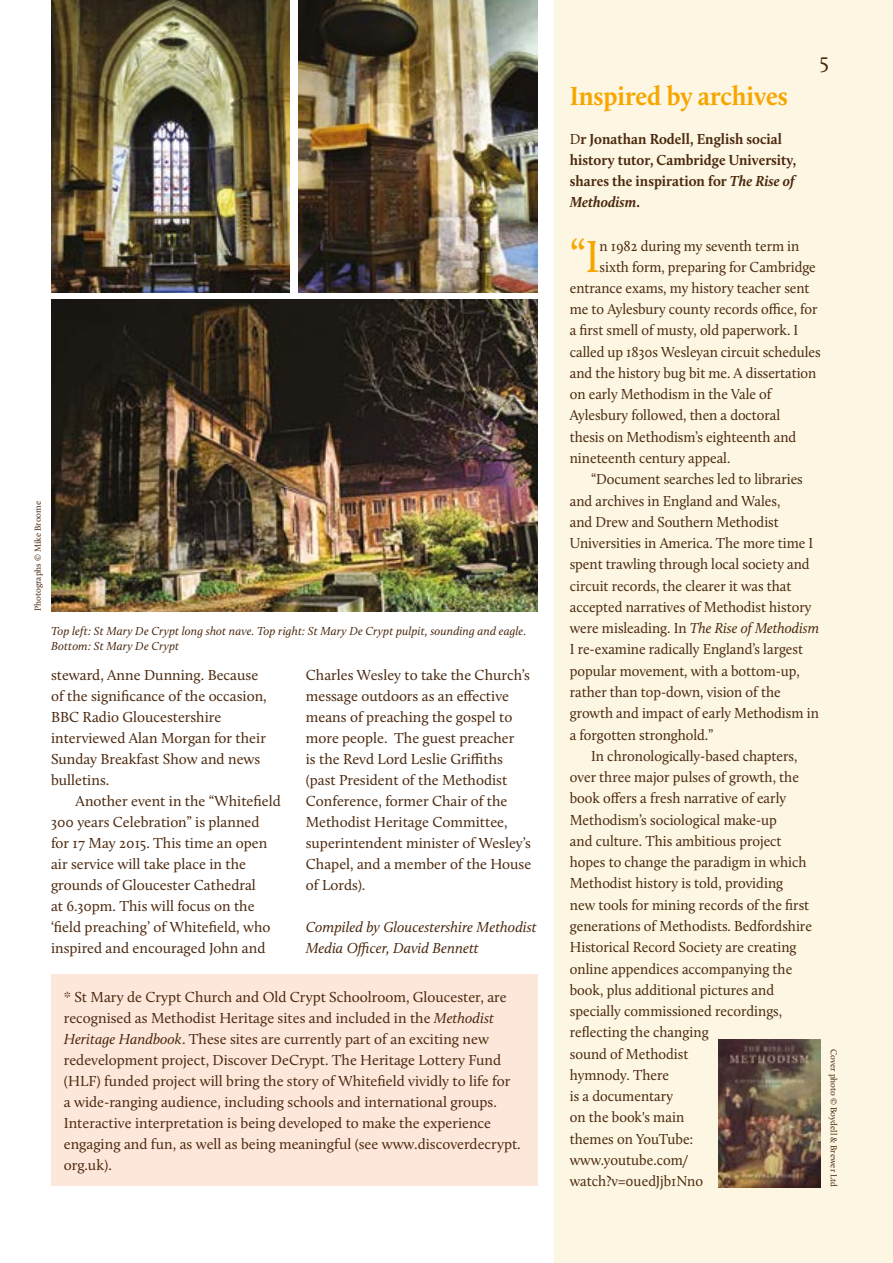
<style>
.page{position:relative;width:893px;height:1263px;background:#fff}
.page>*{position:absolute;margin:0;border:0;box-sizing:border-box;transform-origin:0 0}
.t1{font:46.35px "Calluna";color:#f7a600;scale:.96 1}
.t2{font:700 27px "Calluna";letter-spacing:-.005em;color:#f7a600;scale:.95 1}
.t3{font:22.5px "Calluna";color:#4b280e}
.t4{font:15px "Calluna";color:#4b280e;scale:.96 1}
.t5{font:15px/21px "Calluna";color:#4b280e}
.t6{font:700 15px/21.3px "Calluna";color:#4b280e;scale:.96 1}
.t7{font:italic 15px/21px "Calluna";color:#4b280e}
.t8{font:italic 15px "Calluna";color:#4b280e;scale:.96 1}
.t9{font:italic 12px/15px "Calluna";letter-spacing:.01em;color:#4b280e}
.t10{font:9px "Calluna";color:#4b280e}
.s1{font-style:italic}
.s2{font-weight:400}
.s3{font-style:normal}
</style>
<div class="page">
<div style="left:554px;top:0;width:339px;height:1263px;background:#fcf6e2"></div>
<img style="left:51px;top:300px;width:486px;height:311px">
<img style="left:298px;top:0;width:240px;height:292px">
<img style="left:51px;top:0;width:239px;height:292px">
<img style="left:719px;top:1039px;width:102px;height:148px">
<div style="left:51px;top:974px;width:486px;height:212px;background:#fce7da"></div>
<p class="t10" style="left:32px;top:611px;width:111px;rotate:-90deg">Photographs © Mike Broome</p>
<p class="t9" style="left:51px;top:623px;width:477px">Top left: St Mary De Crypt long shot nave. Top right: St Mary De Crypt pulpit, sounding and eagle.<br>Bottom: St Mary De Crypt</p>
<p class="t5" style="left:51px;top:664px;width:217px">steward, Anne Dunning. Because of the significance of the occasion,<br>BBC Radio Gloucestershire interviewed Alan Morgan for their<br>Sunday Breakfast Show and news bulletins.</p>
<p class="t5" style="left:51px;top:790px;width:231px;text-indent:25px">Another event in the “Whitefield 300 years Celebration” is planned for 17 May 2015. This time an open air service will take place in the grounds of Gloucester Cathedral<br>at 6.30pm. This will focus on the ‘field preaching’ of Whitefield, who inspired and encouraged John and</p>
<p class="t5" style="left:306px;top:664px;width:227px">Charles Wesley to take the Church’s message outdoors as an effective means of preaching the gospel to more people. The guest preacher<br>is the Revd Lord Leslie Griffiths (past President of the Methodist<br>Conference, former Chair of the<br>Methodist Heritage Committee, superintendent minister of Wesley’s<br>Chapel, and a member of the House of Lords).</p>
<p class="t7" style="left:306px;top:916px;width:232px">Compiled by Gloucestershire Methodist<br>Media Officer, David Bennett</p>
<p class="t5" style="left:64px;top:986px;width:458px">* St Mary de Crypt Church and Old Crypt Schoolroom, Gloucester, are recognised as Methodist Heritage sites and included in the <span class="s1">Methodist Heritage Handbook</span>. These sites are currently part of an exciting new redevelopment project, Discover DeCrypt. The Heritage Lottery Fund (HLF) funded project will bring the story of Whitefield vividly to life for a wide-ranging audience, including schools and international groups.<br>Interactive interpretation is being developed to make the experience engaging and fun, as well as being meaningful (see www.discoverdecrypt. org.uk).</p>
<h3 class="t3" style="left:820px;top:47px;width:11px">5</h3>
<h2 class="t2" style="left:570px;top:79px;width:231px">Inspired by archives</h2>
<p class="t6" style="left:570px;top:128px;width:237px"><span class="s2">D</span>r Jonathan Rodell, English social history tutor, Cambridge University, shares the inspiration for <span class="s1">The Rise of<br>Methodism</span>.</p>
<h1 class="t1" style="left:570px;top:228px;width:33px">“I</h1>
<p class="t4" style="left:600px;top:236px;width:210px">n 1982 during my seventh term in</p>
<p class="t4" style="left:600px;top:257px;width:227px">sixth form, preparing for Cambridge</p>
<p class="t4" style="left:570px;top:279px;width:251px">entrance exams, my history teacher sent</p>
<p class="t4" style="left:570px;top:300px;width:259px">me to Aylesbury county records office, for</p>
<p class="t4" style="left:570px;top:321px;width:239px">a first smell of musty, old paperwork. I</p>
<p class="t4" style="left:570px;top:343px;width:263px">called up 1830s Wesleyan circuit schedules</p>
<p class="t4" style="left:570px;top:364px;width:258px">and the history bug bit me. A dissertation</p>
<p class="t4" style="left:570px;top:385px;width:212px">on early Methodism in the Vale of</p>
<p class="t4" style="left:570px;top:406px;width:221px">Aylesbury followed, then a doctoral</p>
<p class="t4" style="left:570px;top:428px;width:237px">thesis on Methodism’s eighteenth and</p>
<p class="t4" style="left:570px;top:449px;width:169px">nineteenth century appeal.</p>
<p class="t4" style="left:591px;top:470px;width:222px">“Document searches led to libraries</p>
<p class="t4" style="left:570px;top:491px;width:221px">and archives in England and Wales,</p>
<p class="t4" style="left:570px;top:513px;width:219px">and Drew and Southern Methodist</p>
<p class="t4" style="left:570px;top:534px;width:255px">Universities in America. The more time I</p>
<p class="t4" style="left:570px;top:555px;width:251px">spent trawling through local society and</p>
<p class="t4" style="left:570px;top:576px;width:232px">circuit records, the clearer it was that</p>
<p class="t4" style="left:570px;top:598px;width:253px">accepted narratives of Methodist history</p>
<p class="t8" style="left:570px;top:619px;width:261px"><span class="s3">were misleading. In</span> The Rise of Methodism</p>
<p class="t4" style="left:570px;top:640px;width:244px">I re-examine radically England’s largest</p>
<p class="t4" style="left:570px;top:662px;width:241px">popular movement, with a bottom-up,</p>
<p class="t4" style="left:570px;top:683px;width:221px">rather than top-down, vision of the</p>
<p class="t4" style="left:570px;top:704px;width:261px">growth and impact of early Methodism in</p>
<p class="t4" style="left:570px;top:725px;width:151px">a forgotten stronghold.”</p>
<p class="t4" style="left:591px;top:747px;width:216px">In chronologically-based chapters,</p>
<p class="t4" style="left:570px;top:768px;width:240px">over three major pulses of growth, the</p>
<p class="t4" style="left:570px;top:789px;width:227px">book offers a fresh narrative of early</p>
<p class="t4" style="left:570px;top:810px;width:217px">Methodism’s sociological make-up</p>
<p class="t4" style="left:570px;top:832px;width:222px">and culture. This ambitious project</p>
<p class="t4" style="left:570px;top:853px;width:248px">hopes to change the paradigm in which</p>
<p class="t4" style="left:570px;top:874px;width:224px">Methodist history is told, providing</p>
<p class="t4" style="left:570px;top:896px;width:251px">new tools for mining records of the first</p>
<p class="t4" style="left:570px;top:917px;width:254px">generations of Methodists. Bedfordshire</p>
<p class="t4" style="left:570px;top:938px;width:238px">Historical Record Society are creating</p>
<p class="t4" style="left:570px;top:959px;width:233px">online appendices accompanying the</p>
<p class="t4" style="left:570px;top:981px;width:214px">book, plus additional pictures and</p>
<p class="t4" style="left:570px;top:1002px;width:223px">specially commissioned recordings,</p>
<p class="t4" style="left:570px;top:1023px;width:146px">reflecting the changing</p>
<p class="t4" style="left:570px;top:1044px;width:125px">sound of Methodist</p>
<p class="t4" style="left:570px;top:1066px;width:105px">hymnody. There</p>
<p class="t4" style="left:570px;top:1087px;width:109px">is a documentary</p>
<p class="t4" style="left:570px;top:1108px;width:121px">on the book's main</p>
<p class="t4" style="left:570px;top:1130px;width:130px">themes on YouTube:</p>
<p class="t4" style="left:570px;top:1151px;width:125px">www.youtube.com/</p>
<p class="t4" style="left:570px;top:1172px;width:140px">watch?v=0uedJjb1Nno</p>
<p class="t10" style="left:839px;top:1049px;width:140px;rotate:90deg">Cover photo © Boydell &amp; Brewer Ltd</p>
</div>
